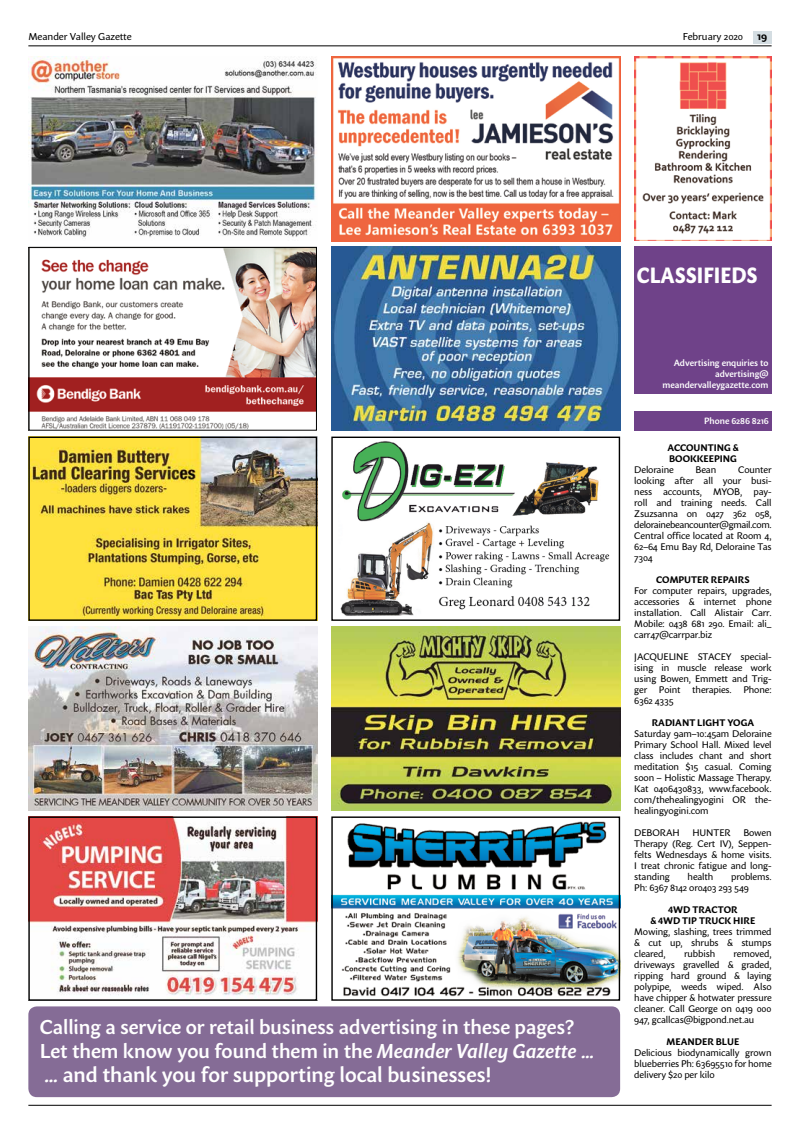
<style>
.page{position:relative;width:800px;height:1134px;background:#fff}
.page>*{position:absolute;margin:0;border:0;box-sizing:border-box;transform-origin:0 0}
.t1{font:800 22px "Sharik Sans";color:#fff;scale:.9 1}
.t2{font:600 21px "Sharik Sans";color:#fff}
.t3{font:600 20px/24px "Sharik Sans";color:#fff}
.t4{font:700 11px "Sharik Sans";color:#000}
.t5{font:10px "Sharik Sans";color:#000}
.t6{font:9.5px/11px "Sharik Sans";letter-spacing:-.01em;color:#000;text-align:justify}
.t7{font:700 9.5px/11px "Sharik Sans";color:#000}
.t8{font:600 9px/11px "Sharik Sans";color:#fff;text-align:right}
.s1{font-style:italic}
</style>
<div class="page">
<hr style="left:28px;top:45px;width:743px;height:1px;background:#000">
<div style="left:753px;top:31px;width:18px;height:13px;background:#d4dde2"></div>
<hr style="left:28px;top:1105px;width:743px;height:1px;background:#000">
<img style="left:30px;top:439px;width:285px;height:180px">
<div style="left:28px;top:437px;width:289px;height:184px;border:1px solid #000"></div>
<img style="left:331px;top:626px;width:289px;height:185px">
<img style="left:340px;top:441px;width:270px;height:175px">
<div style="left:331px;top:437px;width:289px;height:184px;border:1px solid #000"></div>
<img style="left:331px;top:57px;width:289px;height:184px">
<img style="left:30px;top:818px;width:285px;height:181px">
<div style="left:28px;top:816px;width:289px;height:185px;border:1px solid #000"></div>
<img style="left:28px;top:626px;width:289px;height:185px">
<img style="left:333px;top:821px;width:285px;height:176px">
<div style="left:331px;top:816px;width:289px;height:185px;border:1px solid #000"></div>
<img style="left:634px;top:57px;width:137px;height:184px">
<img style="left:31px;top:249px;width:284px;height:180px">
<div style="left:29px;top:247px;width:288px;height:184px;border:1px solid #000"></div>
<div style="left:28px;top:1006px;width:592px;height:91px;background:#856c96;border-radius:9px"></div>
<img style="left:331px;top:247px;width:289px;height:184px">
<div style="left:634px;top:247px;width:137px;height:147px;background:#6f4289"></div>
<div style="left:634px;top:411px;width:137px;height:20px;background:#6f4289"></div>
<img style="left:28px;top:57px;width:288px;height:182px">
<p class="t5" style="left:28px;top:30px;width:105px">Meander Valley Gazette</p>
<p class="t5" style="left:682px;top:30px;width:62px">February 2020</p>
<p class="t4" style="left:757px;top:29px;width:12px">19</p>
<h1 class="t1" style="left:636px;top:260px;width:136px">CLASSIFIEDS</h1>
<h3 class="t3" style="left:40px;top:1014px;width:555px">Calling a service or retail business advertising in these pages?<br>Let them know you found them in the <span class="s1">Meander Valley Gazette</span> …</h3>
<h2 class="t2" style="left:44px;top:1060px;width:448px">… and thank you for supporting local businesses!</h2>
<p class="t8" style="left:662px;top:357px;width:107px">Advertising enquiries to advertising@ meandervalleygazette.com</p>
<p class="t8" style="left:704px;top:415px;width:66px">Phone 6286 8216</p>
<p class="t7" style="left:667px;top:442px;width:72px">ACCOUNTING &amp;<br>BOOKKEEPING</p>
<p class="t6" style="left:634px;top:464px;width:41px">Deloraine</p>
<p class="t6" style="left:695px;top:464px;width:22px">Bean</p>
<p class="t6" style="left:634px;top:464px;width:139px;text-indent:104px">Counter looking after all your busi&shy;ness accounts, MYOB, pay&shy;roll and training needs. Call Zsuzsanna on 0427 362 058, delorainebeancounter@gmail.com.<br>Central office located at Room 4, 62–64 Emu Bay Rd, Deloraine Tas 7304</p>
<p class="t7" style="left:656px;top:574px;width:95px">COMPUTER REPAIRS</p>
<p class="t6" style="left:634px;top:585px;width:139px">For computer repairs, upgrades, accessories &amp; internet phone installation. Call Alistair Carr.<br>Mobile: 0438 681 290. Email: ali_ carr47@carrpar.biz</p>
<p class="t6" style="left:634px;top:651px;width:139px">JACQUELINE STACEY special&shy;ising in muscle release work using Bowen, Emmett and Trig&shy;ger Point therapies. Phone:<br>6362 4335</p>
<p class="t7" style="left:651px;top:717px;width:104px">RADIANT LIGHT YOGA</p>
<p class="t6" style="left:634px;top:728px;width:139px">Saturday 9am–10:45am Deloraine Primary School Hall. Mixed level class includes chant and short meditation $15 casual. Coming soon – Holistic Massage Therapy.<br>Kat 0406430833, www.facebook. com/thehealingyogini OR the&shy;healingyogini.com</p>
<p class="t6" style="left:634px;top:827px;width:47px">DEBORAH</p>
<p class="t6" style="left:692px;top:827px;width:40px">HUNTER</p>
<p class="t6" style="left:634px;top:827px;width:139px;text-indent:109px">Bowen Therapy (Reg. Cert IV), Seppen&shy;felts Wednesdays &amp; home visits.<br>I treat chronic fatigue and long&shy;standing</p>
<p class="t6" style="left:634px;top:871px;width:139px;text-indent:97px">problems.<br>Ph: 6367 8142 or0403 293 549</p>
<p class="t7" style="left:650px;top:904px;width:106px;text-align:center">4WD TRACTOR<br>&amp; 4WD TIP TRUCK HIRE</p>
<p class="t6" style="left:634px;top:926px;width:139px">Mowing, slashing, trees trimmed &amp; cut up, shrubs &amp; stumps cleared,</p>
<p class="t6" style="left:687px;top:871px;width:27px">health</p>
<p class="t6" style="left:634px;top:948px;width:139px;text-indent:99px">removed, driveways gravelled &amp; graded, ripping hard ground &amp; laying polypipe, weeds wiped. Also have chipper &amp; hotwater pressure cleaner. Call George on 0419 000<br>947, gcallcas@bigpond.net.au</p>
<p class="t7" style="left:666px;top:1036px;width:74px">MEANDER BLUE</p>
<p class="t6" style="left:634px;top:1047px;width:139px">Delicious biodynamically grown blueberries Ph: 63695510 for home delivery $20 per kilo</p>
<p class="t6" style="left:684px;top:948px;width:33px">rubbish</p>
</div>
